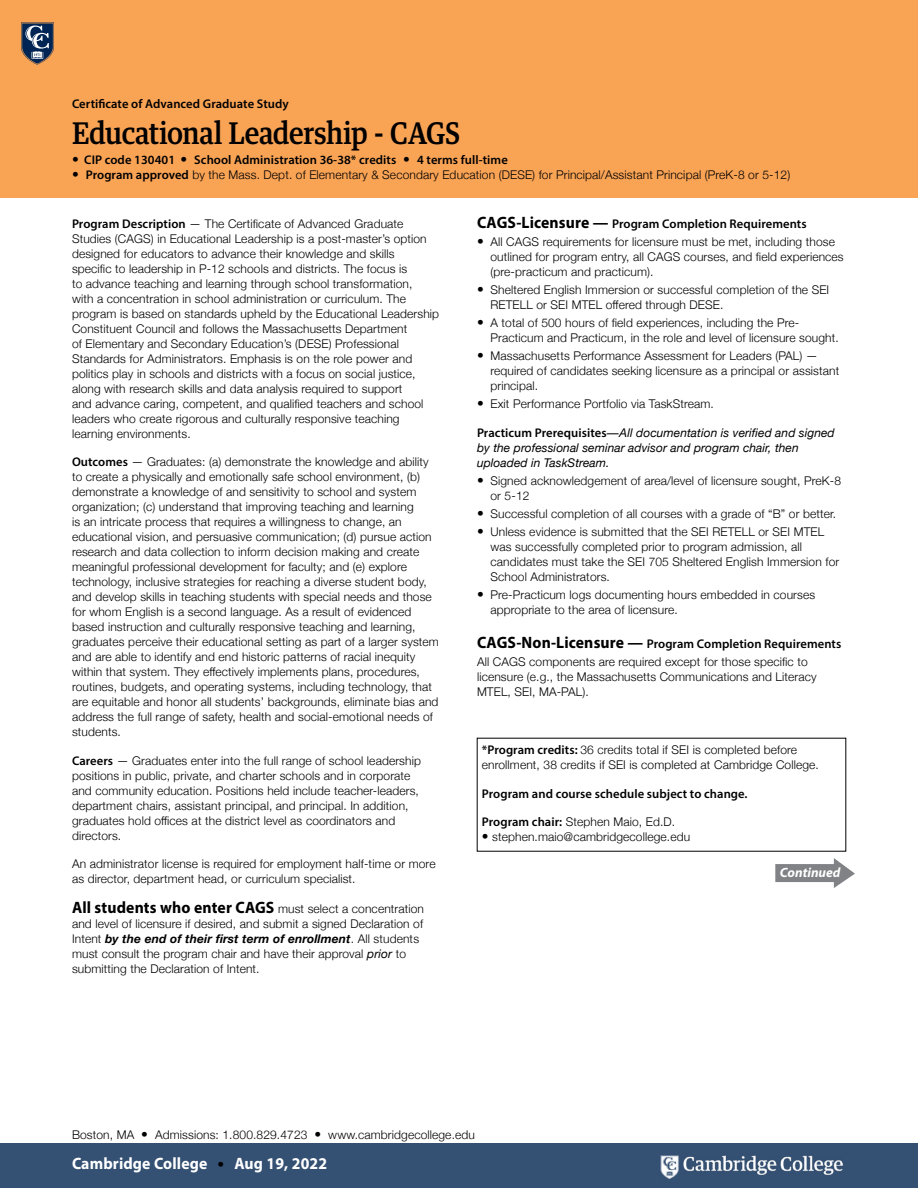
<style>
.page{position:relative;width:918px;height:1188px;background:#fff}
.page>*{position:absolute;margin:0;border:0;box-sizing:border-box;transform-origin:0 0}
.cht_h1-egypt{font:500 30px "Guardian Text Egyp";letter-spacing:-.015em;color:#000;scale:.9 1}
.t1{font:700 16.5px "Myriad Pro";letter-spacing:.01em;color:#fff;scale:.95 1}
.t2{font:italic 700 13.5px "Myriad Pro";color:#fff}
.txt-2_b{font:600 12.6px "Myriad Pro";letter-spacing:.005em;color:#000}
.txt-9{font:600 12.6px "Myriad Pro";letter-spacing:.005em;color:#000}
.txt-9-2{font:300 12px/15px "Helvetica Neue";letter-spacing:.01em;color:#000}
.bul-2{font:300 12px/15px "Helvetica Neue";letter-spacing:.01em;color:#000}
.txt-2_b-2{font:italic 12px/15px "Helvetica Neue";letter-spacing:.005em;color:#000}
.bul-9{font:300 12px/15px "Helvetica Neue";letter-spacing:.01em;color:#000}
.txt-2_b-3{font:300 12px "Helvetica Neue";letter-spacing:.01em;color:#000}
.txt-2{font:300 12px "Helvetica Neue";letter-spacing:.01em;color:#000}
.s1{font-family:"Helvetica Neue";font-weight:300;font-size:13.5px}
.s2{font-size:13.5px}
.s3{font-family:"Myriad Pro";font-weight:600;font-size:12.6px}
.s4{font-family:"Myriad Pro";font-weight:700;font-size:16.5px}
.s5{font-weight:700;font-style:italic}
.s6{font-weight:400;font-style:italic}
.s7{font-weight:700;font-size:16.5px}
.s8{font-family:"Myriad Pro";font-weight:600;font-style:normal;font-size:12.6px}
.s9{font-family:"Helvetica Neue";font-weight:300;font-size:13.5px;color:#000}
</style>
<div class="page">
<div style="left:0;top:0;width:918px;height:198px;background:#f9a355"></div>
<svg style="left:21px;top:22px;width:33px;height:43px"></svg>
<div style="left:0;top:1143px;width:918px;height:45px;background:#345073"></div>
<img style="left:660px;top:1155px;width:183px;height:24px">
<svg style="left:775px;top:858px;width:80px;height:30px"></svg>
<p class="txt-2_b" style="left:72px;top:96px;width:218px">Certificate of Advanced Graduate Study</p>
<p class="cht_h1-egypt" style="left:72px;top:109px;width:433px">Educational Leadership - CAGS</p>
<p class="txt-2_b" style="left:72px;top:152px;width:437px"><span class="s1">•</span> CIP code 130401 <span class="s1">•</span> School Administration 36-38* credits <span class="s1">•</span> 4 terms full-time</p>
<p class="txt-2_b-3" style="left:72px;top:165px;width:720px"><span class="s2">•</span> <span class="s3">Program approved</span> by the Mass. Dept. of Elementary &amp; Secondary Education (DESE) for Principal/Assistant Principal (PreK-8 or 5-12)</p>
<p class="txt-9-2" style="left:72px;top:215px;width:369px"><span class="s3">Program Description</span> — The Certificate of Advanced Graduate Studies (CAGS) in Educational Leadership is a post-master’s option designed for educators to advance their knowledge and skills<br>specific to leadership in P-12 schools and districts. The focus is<br>to advance teaching and learning through school transformation,<br>with a concentration in school administration or curriculum. The program is based on standards upheld by the Educational Leadership Constituent Council and follows the Massachusetts Department<br>of Elementary and Secondary Education’s (DESE) Professional Standards for Administrators. Emphasis is on the role power and politics play in schools and districts with a focus on social justice, along with research skills and data analysis required to support<br>and advance caring, competent, and qualified teachers and school leaders who create rigorous and culturally responsive teaching learning environments.</p>
<p class="txt-9-2" style="left:72px;top:453px;width:368px"><span class="s3">Outcomes</span> — Graduates: (a) demonstrate the knowledge and ability to create a physically and emotionally safe school environment, (b) demonstrate a knowledge of and sensitivity to school and system organization; (c) understand that improving teaching and learning<br>is an intricate process that requires a willingness to change, an educational vision, and persuasive communication; (d) pursue action research and data collection to inform decision making and create meaningful professional development for faculty; and (e) explore technology, inclusive strategies for reaching a diverse student body, and develop skills in teaching students with special needs and those for whom English is a second language. As a result of evidenced based instruction and culturally responsive teaching and learning, graduates perceive their educational setting as part of a larger system and are able to identify and end historic patterns of racial inequity within that system. They effectively implements plans, procedures, routines, budgets, and operating systems, including technology, that are equitable and honor all students’ backgrounds, eliminate bias and address the full range of safety, health and social-emotional needs of students.</p>
<p class="txt-9-2" style="left:72px;top:752px;width:350px"><span class="s3">Careers</span> — Graduates enter into the full range of school leadership positions in public, private, and charter schools and in corporate and community education. Positions held include teacher-leaders, department chairs, assistant principal, and principal. In addition, graduates hold offices at the district level as coordinators and directors.</p>
<p class="txt-9-2" style="left:72px;top:855px;width:365px">An administrator license is required for employment half-time or more as director, department head, or curriculum specialist.</p>
<p class="txt-9-2" style="left:72px;top:900px;width:354px"><span class="s4">All students who enter CAGS</span> must select a concentration and level of licensure if desired, and submit a signed Declaration of Intent <span class="s5">by the end of their first term of enrollment</span>. All students must consult the program chair and have their approval <span class="s6">prior</span> to submitting the Declaration of Intent.</p>
<p class="txt-2_b" style="left:477px;top:216px;width:331px"><span class="s7">CAGS-Licensure —</span> Program Completion Requirements</p>
<p class="bul-2" style="left:490px;top:234px;width:355px;text-indent:-14px"><span class="s2">•</span> All CAGS requirements for licensure must be met, including those outlined for program entry, all CAGS courses, and field experiences (pre-practicum and practicum).</p>
<p class="bul-2" style="left:490px;top:282px;width:340px;text-indent:-14px"><span class="s2">•</span> Sheltered English Immersion or successful completion of the SEI<br>RETELL or SEI MTEL offered through DESE.</p>
<p class="bul-2" style="left:490px;top:315px;width:350px;text-indent:-14px"><span class="s2">•</span> A total of 500 hours of field experiences, including the Pre-<br>Practicum and Practicum, in the role and level of licensure sought.</p>
<p class="bul-2" style="left:490px;top:348px;width:350px;text-indent:-14px"><span class="s2">•</span> Massachusetts Performance Assessment for Leaders (PAL) — required of candidates seeking licensure as a principal or assistant principal.</p>
<p class="bul-9" style="left:477px;top:396px;width:238px"><span class="s2">•</span> Exit Performance Portfolio via TaskStream.</p>
<p class="txt-2_b-2" style="left:477px;top:426px;width:359px"><span class="s8">Practicum Prerequisites—</span>All documentation is verified and signed by the professional seminar advisor and program chair, then uploaded in TaskStream.</p>
<p class="bul-2" style="left:490px;top:472px;width:352px;text-indent:-14px"><span class="s2">•</span> Signed acknowledgement of area/level of licensure sought, PreK-8 or 5-12</p>
<p class="bul-2" style="left:477px;top:505px;width:361px"><span class="s2">•</span> Successful completion of all courses with a grade of “B” or better.</p>
<p class="bul-2" style="left:490px;top:523px;width:350px;text-indent:-14px"><span class="s2">•</span> Unless evidence is submitted that the SEI RETELL or SEI MTEL was successfully completed prior to program admission, all candidates must take the SEI 705 Sheltered English Immersion for School Administrators.</p>
<p class="bul-9" style="left:490px;top:586px;width:326px;text-indent:-14px"><span class="s2">•</span> Pre-Practicum logs documenting hours embedded in courses appropriate to the area of licensure.</p>
<p class="txt-2_b" style="left:477px;top:636px;width:366px"><span class="s7">CAGS-Non-Licensure —</span> Program Completion Requirements</p>
<p class="txt-9-2" style="left:477px;top:654px;width:341px">All CAGS components are required except for those specific to licensure (e.g., the Massachusetts Communications and Literacy<br>MTEL, SEI, MA-PAL).</p>
<p class="txt-9-2" style="left:482px;top:742px;width:338px"><span class="s3">*Program credits:</span> 36 credits total if SEI is completed before enrollment, 38 credits if SEI is completed at Cambridge College.</p>
<p class="txt-9" style="left:482px;top:786px;width:267px">Program and course schedule subject to change.</p>
<p class="txt-2" style="left:482px;top:813px;width:195px"><span class="s3">Program chair:</span> Stephen Maio, Ed.D.</p>
<p class="txt-2" style="left:482px;top:828px;width:210px"><span class="s2">•</span> stephen.maio@cambridgecollege.edu</p>
<p class="t2" style="left:780px;top:864px;width:62px">Continued</p>
<p class="txt-9-2" style="left:72px;top:1126px;width:404px">Boston, MA <span class="s2">•</span> Admissions: 1.800.829.4723 <span class="s2">•</span> www.cambridgecollege.edu</p>
<h2 class="t1" style="left:72px;top:1153px;width:270px">Cambridge College <span class="s9">•</span> Aug 19, 2022</h2>
</div>
